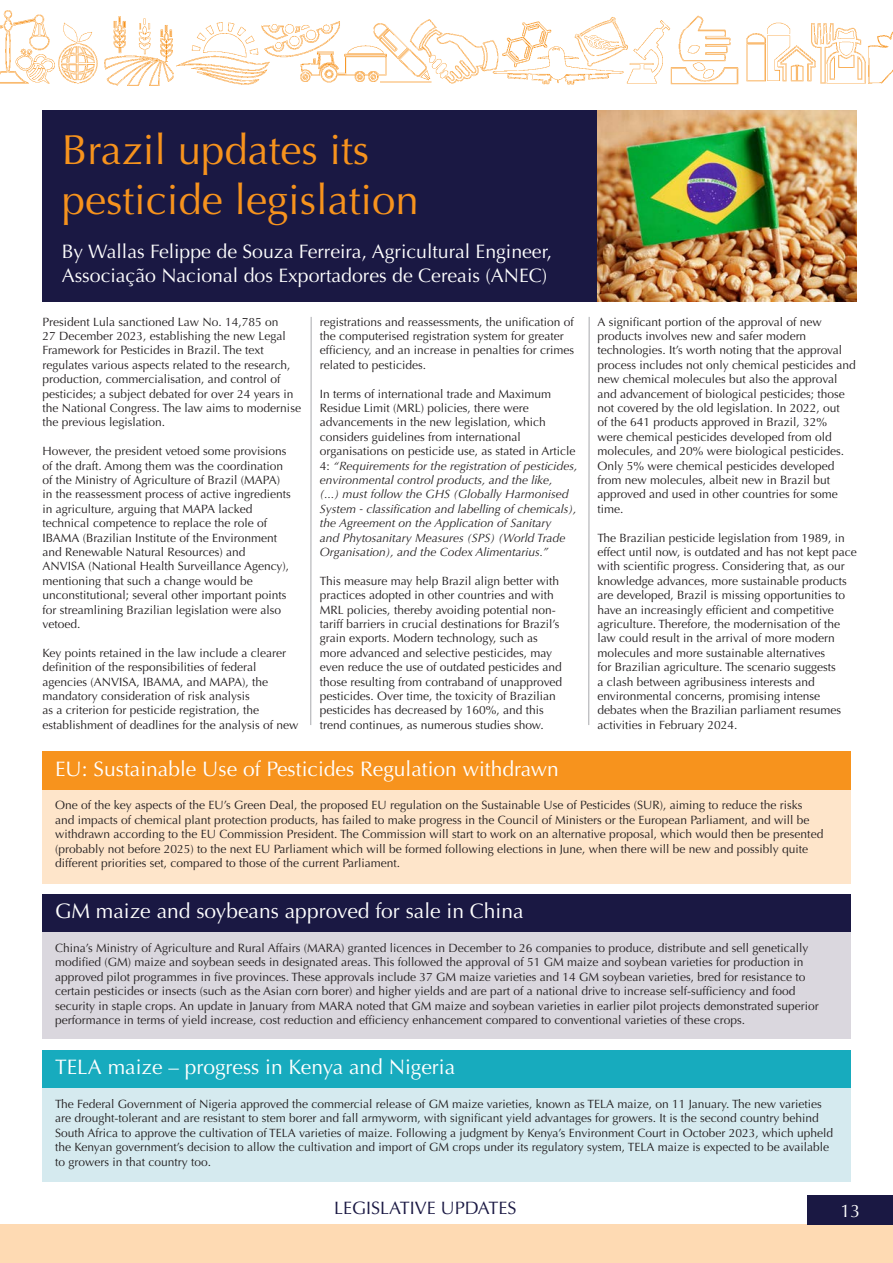
<style>
.page{position:relative;width:893px;height:1263px;background:#fff}
.page>*{position:absolute;margin:0;border:0;box-sizing:border-box;transform-origin:0 0}
.t1{font:42px/50.4px "Optima";color:#f7931d}
.t2{font:21px "Optima";color:#fff}
.t3{font:19.5px/23.4px "Optima";color:#fff}
.t4{font:18px "Optima";color:#1a1843}
.t5{font:18px "Optima";color:#fff}
.t6{font:12px/14.4px "Optima";color:#231f20}
.t7{font:italic 12px/14.4px "Optima";color:#231f20}
.s1{font-style:normal}
</style>
<div class="page">
<div style="left:43px;top:111px;width:554px;height:191px;background:#1a1843"></div>
<div style="left:42px;top:752px;width:808px;height:38px;background:#f7931d"></div>
<div style="left:42px;top:894px;width:808px;height:38px;background:#1a1843"></div>
<div style="left:42px;top:1050px;width:808px;height:38px;background:#17abbe"></div>
<div style="left:42px;top:790px;width:808px;height:93px;background:#fee5ca"></div>
<div style="left:42px;top:932px;width:808px;height:107px;background:#dad7de"></div>
<div style="left:42px;top:1088px;width:808px;height:94px;background:#d5eaef"></div>
<img style="left:0;top:10px;width:893px;height:75px">
<div style="left:0;top:1225px;width:893px;height:38px;background:#fedab3"></div>
<div style="left:808px;top:1195px;width:85px;height:30px;background:#1a1843"></div>
<img style="left:597px;top:111px;width:260px;height:191px">
<hr style="left:310px;top:317px;width:1px;height:408px;background:#a8a9ad">
<hr style="left:588px;top:317px;width:1px;height:408px;background:#a8a9ad">
<p class="t1" style="left:62px;top:125px;width:359px">Brazil updates its pesticide legislation</p>
<p class="t3" style="left:62px;top:240px;width:492px">By Wallas Felippe de Souza Ferreira, Agricultural Engineer,<br>Associação Nacional dos Exportadores de Cereais (ANEC)</p>
<p class="t6" style="left:43px;top:314px;width:260px">President Lula sanctioned Law No. 14,785 on<br>27 December 2023, establishing the new Legal Framework for Pesticides in Brazil. The text regulates various aspects related to the research, production, commercialisation, and control of pesticides; a subject debated for over 24 years in the National Congress. The law aims to modernise the previous legislation.</p>
<p class="t6" style="left:43px;top:444px;width:250px">However, the president vetoed some provisions of the draft. Among them was the coordination of the Ministry of Agriculture of Brazil (MAPA) in the reassessment process of active ingredients in agriculture, arguing that MAPA lacked technical competence to replace the role of IBAMA (Brazilian Institute of the Environment and Renewable Natural Resources) and ANVISA (National Health Surveillance Agency), mentioning that such a change would be unconstitutional; several other important points for streamlining Brazilian legislation were also vetoed.</p>
<p class="t6" style="left:43px;top:646px;width:258px">Key points retained in the law include a clearer definition of the responsibilities of federal agencies (ANVISA, IBAMA, and MAPA), the mandatory consideration of risk analysis<br>as a criterion for pesticide registration, the establishment of deadlines for the analysis of new</p>
<p class="t6" style="left:320px;top:314px;width:256px">registrations and reassessments, the unification of the computerised registration system for greater efficiency, and an increase in penalties for crimes related to pesticides.</p>
<p class="t7" style="left:320px;top:386px;width:259px"><span class="s1">In terms of international trade and Maximum Residue Limit (MRL) policies, there were advancements in the new legislation, which considers guidelines from international organisations on pesticide use, as stated in Article 4:</span> “Requirements for the registration of pesticides, environmental control products, and the like,<br>(...) must follow the GHS (Globally Harmonised System - classification and labelling of chemicals), the Agreement on the Application of Sanitary<br>and Phytosanitary Measures (SPS) (World Trade Organisation), and the Codex Alimentarius.”</p>
<p class="t6" style="left:320px;top:574px;width:244px">This measure may help Brazil align better with practices adopted in other countries and with MRL policies, thereby avoiding potential non&shy;tariff barriers in crucial destinations for Brazil’s grain exports. Modern technology, such as more advanced and selective pesticides, may even reduce the use of outdated pesticides and those resulting from contraband of unapproved pesticides. Over time, the toxicity of Brazilian pesticides has decreased by 160%, and this trend continues, as numerous studies show.</p>
<p class="t2" style="left:55px;top:756px;width:505px">EU: Sustainable Use of Pesticides Regulation withdrawn</p>
<p class="t6" style="left:597px;top:314px;width:260px">A significant portion of the approval of new products involves new and safer modern technologies. It’s worth noting that the approval process includes not only chemical pesticides and new chemical molecules but also the approval and advancement of biological pesticides; those not covered by the old legislation. In 2022, out<br>of the 641 products approved in Brazil, 32%<br>were chemical pesticides developed from old molecules, and 20% were biological pesticides.<br>Only 5% were chemical pesticides developed from new molecules, albeit new in Brazil but approved and used in other countries for some time.</p>
<p class="t6" style="left:597px;top:530px;width:261px">The Brazilian pesticide legislation from 1989, in effect until now, is outdated and has not kept pace with scientific progress. Considering that, as our knowledge advances, more sustainable products are developed, Brazil is missing opportunities to have an increasingly efficient and competitive agriculture. Therefore, the modernisation of the law could result in the arrival of more modern molecules and more sustainable alternatives<br>for Brazilian agriculture. The scenario suggests<br>a clash between agribusiness interests and environmental concerns, promising intense debates when the Brazilian parliament resumes activities in February 2024.</p>
<p class="t6" style="left:55px;top:798px;width:770px">One of the key aspects of the EU’s Green Deal, the proposed EU regulation on the Sustainable Use of Pesticides (SUR), aiming to reduce the risks and impacts of chemical plant protection products, has failed to make progress in the Council of Ministers or the European Parliament, and will be withdrawn according to the EU Commission President. The Commission will start to work on an alternative proposal, which would then be presented (probably not before 2025) to the next EU Parliament which will be formed following elections in June, when there will be new and possibly quite different priorities set, compared to those of the current Parliament.</p>
<p class="t2" style="left:55px;top:899px;width:470px">GM maize and soybeans approved for sale in China</p>
<p class="t6" style="left:55px;top:941px;width:765px">China’s Ministry of Agriculture and Rural Affairs (MARA) granted licences in December to 26 companies to produce, distribute and sell genetically modified (GM) maize and soybean seeds in designated areas. This followed the approval of 51 GM maize and soybean varieties for production in approved pilot programmes in five provinces. These approvals include 37 GM maize varieties and 14 GM soybean varieties, bred for resistance to certain pesticides or insects (such as the Asian corn borer) and higher yields and are part of a national drive to increase self-sufficiency and food security in staple crops. An update in January from MARA noted that GM maize and soybean varieties in earlier pilot projects demonstrated superior performance in terms of yield increase, cost reduction and efficiency enhancement compared to conventional varieties of these crops.</p>
<p class="t2" style="left:55px;top:1055px;width:402px">TELA maize – progress in Kenya and Nigeria</p>
<p class="t6" style="left:55px;top:1097px;width:779px">The Federal Government of Nigeria approved the commercial release of GM maize varieties, known as TELA maize, on 11 January. The new varieties are drought-tolerant and are resistant to stem borer and fall armyworm, with significant yield advantages for growers. It is the second country behind South Africa to approve the cultivation of TELA varieties of maize. Following a judgment by Kenya’s Environment Court in October 2023, which upheld the Kenyan government’s decision to allow the cultivation and import of GM crops under its regulatory system, TELA maize is expected to be available to growers in that country too.</p>
<p class="t4" style="left:334px;top:1197px;width:184px">LEGISLATIVE UPDATES</p>
<p class="t5" style="left:840px;top:1200px;width:22px">13</p>
</div>
